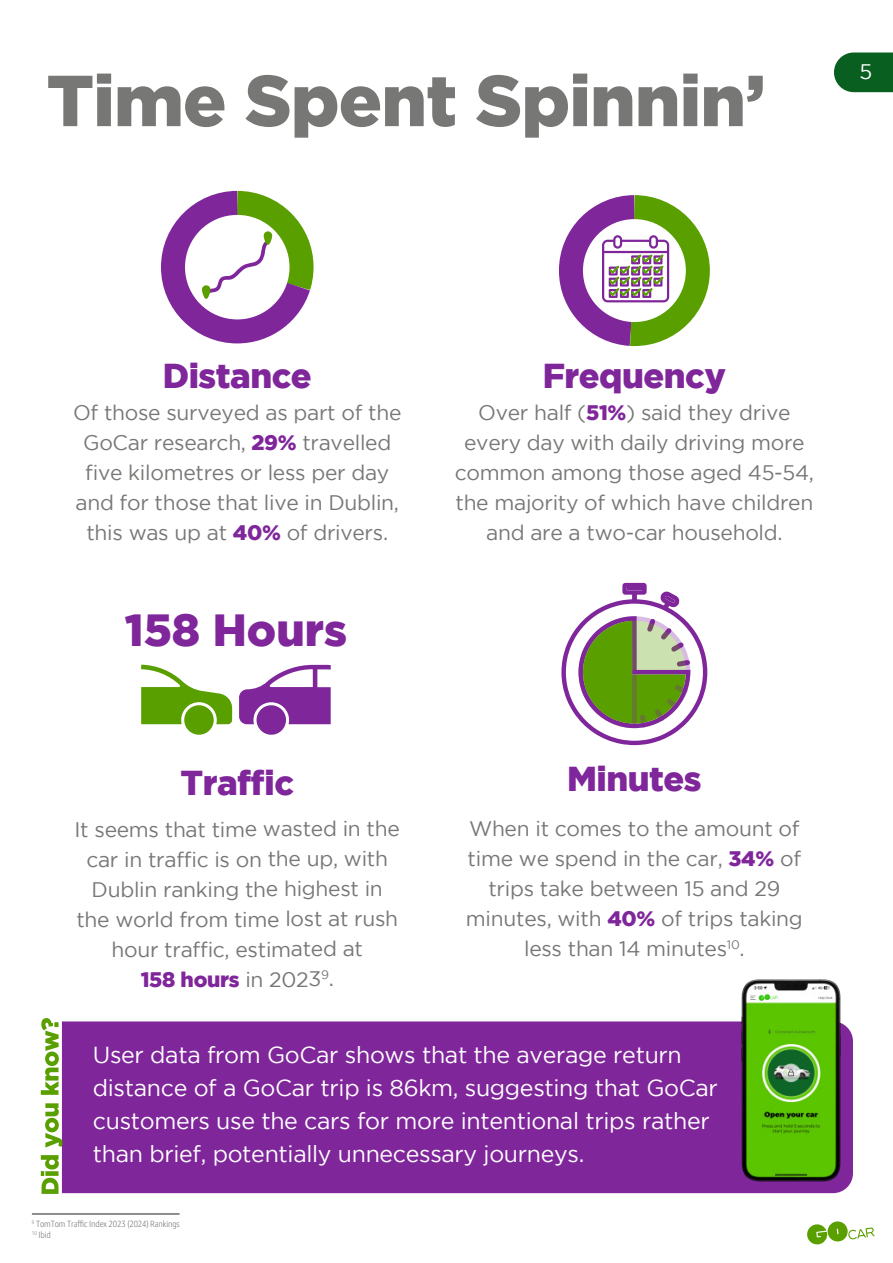
<style>
.page{position:relative;width:893px;height:1263px;background:#fff}
.page>*{position:absolute;margin:0;border:0;box-sizing:border-box;transform-origin:0 0}
.t1{font:900 72px "Gotham";letter-spacing:-.01em;color:#777776}
.t2{font:900 44.85px "Gotham";color:#80269b}
.t3{font:900 34.5px "Gotham";letter-spacing:-.015em;color:#80269b}
.t4{font:23.1px/33px "Gotham";letter-spacing:-.015em;color:#fff}
.t5{font:21px/30px "Gotham";letter-spacing:-.015em;color:#777776;text-align:center}
.t6{font:21px "Gotham";color:#fff}
.t7{font:300 9px/10.8px "Amazon Ember Cd RC";letter-spacing:-.015em;color:#777776}
.s1{font-weight:900;color:#80269b}
</style>
<div class="page">
<div style="left:62px;top:1021px;width:791px;height:172px;background:#80269b"></div>
<svg style="left:834px;top:53px;width:59px;height:39px;background:#18692f"></svg>
<svg style="left:41px;top:1155px;width:18px;height:39px"></svg>
<svg style="left:45px;top:1103px;width:17px;height:44px"></svg>
<svg style="left:41px;top:1018px;width:18px;height:77px"></svg>
<img style="left:738px;top:979px;width:106px;height:206px">
<svg style="left:807px;top:1221px;width:67px;height:23px"></svg>
<hr style="left:32px;top:1214px;width:148px;height:1px;background:#1d1d1b">
<svg style="left:558px;top:195px;width:152px;height:152px"></svg>
<svg style="left:161px;top:190px;width:153px;height:154px"></svg>
<svg style="left:202px;top:285px;width:8px;height:14px"></svg>
<div style="left:264px;top:231px;width:8px;height:14px;background:#5a9f00;border-radius:4px"></div>
<svg style="left:561px;top:583px;width:146px;height:162px"></svg>
<svg style="left:141px;top:665px;width:91px;height:59px"></svg>
<div style="left:184px;top:705px;width:30px;height:30px;background:#5a9f00;border-radius:50%"></div>
<svg style="left:239px;top:665px;width:92px;height:59px"></svg>
<div style="left:257px;top:705px;width:29px;height:30px;background:#80269b;border-radius:50%"></div>
<h1 class="t1" style="left:47px;top:59px;width:720px">Time Spent Spinnin’</h1>
<p class="t6" style="left:859px;top:60px;width:14px">5</p>
<h3 class="t3" style="left:163px;top:356px;width:151px">Distance</h3>
<h3 class="t3" style="left:543px;top:356px;width:185px">Frequency</h3>
<p class="t5" style="left:73px;top:397px;width:330px">Of those surveyed as part of the<br>GoCar research, <span class="s1">29%</span> travelled five kilometres or less per day and for those that live in Dublin, this was up at <span class="s1">40%</span> of drivers.</p>
<p class="t5" style="left:455px;top:397px;width:361px">Over half (<span class="s1">51%</span>) said they drive every day with daily driving more common among those aged 45-54, the majority of which have children and are a two-car household.</p>
<h2 class="t2" style="left:125px;top:604px;width:224px">158 Hours</h2>
<h3 class="t3" style="left:180px;top:763px;width:115px">Traffic</h3>
<h3 class="t3" style="left:567px;top:759px;width:136px">Minutes</h3>
<p class="t5" style="left:74px;top:814px;width:327px">It seems that time wasted in the car in traffic is on the up, with<br>Dublin ranking the highest in the world from time lost at rush hour traffic, estimated at<br><span class="s1">158 hours</span> in 2023<sup>9</sup>.</p>
<p class="t5" style="left:466px;top:813px;width:338px">When it comes to the amount of time we spend in the car, <span class="s1">34%</span> of trips take between 15 and 29 minutes, with <span class="s1">40%</span> of trips taking less than 14 minutes<sup>10</sup>.</p>
<p class="t4" style="left:93px;top:1038px;width:627px">User data from GoCar shows that the average return distance of a GoCar trip is 86km, suggesting that GoCar customers use the cars for more intentional trips rather than brief, potentially unnecessary journeys.</p>
<p class="t7" style="left:32px;top:1218px;width:149px"><sup>9</sup> TomTom Traffic Index 2023 (2024) Rankings<br><sup>10</sup> Ibid</p>
</div>
